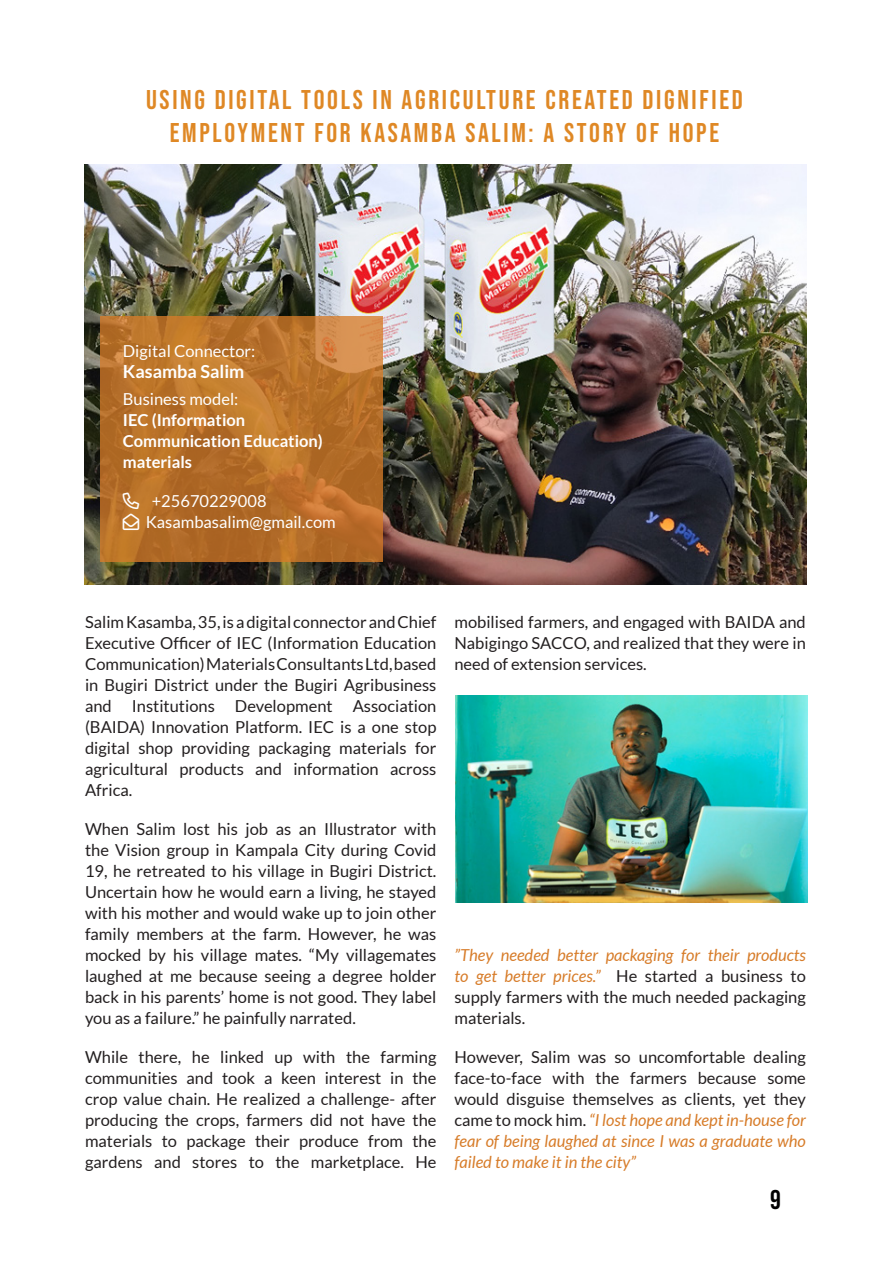
<style>
.page{position:relative;width:893px;height:1263px;background:#fff}
.page>*{position:absolute;margin:0;border:0;box-sizing:border-box;transform-origin:0 0}
.TITLES_SMALL{font:27px/32.4px "Bebas Neue";letter-spacing:.1em;color:#df8825;text-align:center}
.t1{font:27px "Bebas Neue";color:#000001}
.MAIN_PARAGRAPH_STYLE{font:700 18px "Lato";color:#fff}
.MAIN_PARAGRAPH_STYLE-2{font:16.5px/21px "Lato";color:#231f20;text-align:justify}
.MAIN_PARAGRAPH_STYLE-3{font:16.5px "Lato";color:#fff}
.MAIN_PARAGRAPH_STYLE-4{font:700 16.5px/21px "Lato";color:#fff}
.s1{font-style:italic;color:#d77c29}
</style>
<div class="page">
<img style="left:85px;top:164px;width:721px;height:420px">
<svg style="left:100px;top:316px;width:282px;height:246px;background:#b9712b"></svg>
<img style="left:455px;top:695px;width:353px;height:207px">
<svg style="left:123px;top:493px;width:16px;height:37px"></svg>
<p class="TITLES_SMALL" style="left:146px;top:84px;width:598px">USING DIGITAL TOOLS IN AGRICULTURE CREATED DIGNIFIED<br>EMPLOYMENT FOR KASAMBA SALIM: A STORY OF HOPE</p>
<p class="MAIN_PARAGRAPH_STYLE-3" style="left:123px;top:341px;width:134px">Digital Connector:</p>
<p class="MAIN_PARAGRAPH_STYLE" style="left:123px;top:361px;width:123px">Kasamba Salim</p>
<p class="MAIN_PARAGRAPH_STYLE-3" style="left:123px;top:390px;width:117px">Business model:</p>
<p class="MAIN_PARAGRAPH_STYLE-4" style="left:123px;top:410px;width:201px">IEC (Information<br>Communication Education) materials</p>
<p class="MAIN_PARAGRAPH_STYLE-3" style="left:123px;top:492px;width:145px">★ +25670229008</p>
<p class="MAIN_PARAGRAPH_STYLE-3" style="left:146px;top:513px;width:192px">Kasambasalim@gmail.com</p>
<p class="MAIN_PARAGRAPH_STYLE-2" style="left:85px;top:611px;width:353px">Salim Kasamba, 35, is a digital connector and Chief Executive Officer of IEC (Information Education Communication) Materials Consultants Ltd, based in Bugiri District under the Bugiri Agribusiness and Institutions Development Association (BAIDA) Innovation Platform. IEC is a one stop digital shop providing packaging materials for agricultural products and information across Africa.</p>
<p class="MAIN_PARAGRAPH_STYLE-2" style="left:85px;top:818px;width:353px">When Salim lost his job as an Illustrator with the Vision group in Kampala City during Covid 19, he retreated to his village in Bugiri District.<br>Uncertain how he would earn a living, he stayed with his mother and would wake up to join other family members at the farm. However, he was mocked by his village mates. “My villagemates laughed at me because seeing a degree holder back in his parents’ home is not good. They label you as a failure.” he painfully narrated.</p>
<p class="MAIN_PARAGRAPH_STYLE-2" style="left:85px;top:1046px;width:353px">While there, he linked up with the farming communities and took a keen interest in the crop value chain. He realized a challenge- after producing the crops, farmers did not have the materials to package their produce from the gardens and stores to the marketplace. He</p>
<p class="MAIN_PARAGRAPH_STYLE-2" style="left:454px;top:611px;width:353px">mobilised farmers, and engaged with BAIDA and Nabigingo SACCO, and realized that they were in need of extension services.</p>
<p class="MAIN_PARAGRAPH_STYLE-2" style="left:454px;top:944px;width:353px"><span class="s1">”They needed better packaging for their products to get better prices.”</span> He started a business to supply farmers with the much needed packaging materials.</p>
<p class="MAIN_PARAGRAPH_STYLE-2" style="left:454px;top:1046px;width:353px">However, Salim was so uncomfortable dealing face-to-face with the farmers because some would disguise themselves as clients, yet they came to mock him. <span class="s1">“I lost hope and kept in-house for fear of being laughed at since I was a graduate who failed to make it in the city”</span></p>
<h1 class="t1" style="left:770px;top:1184px;width:12px">9</h1>
</div>
